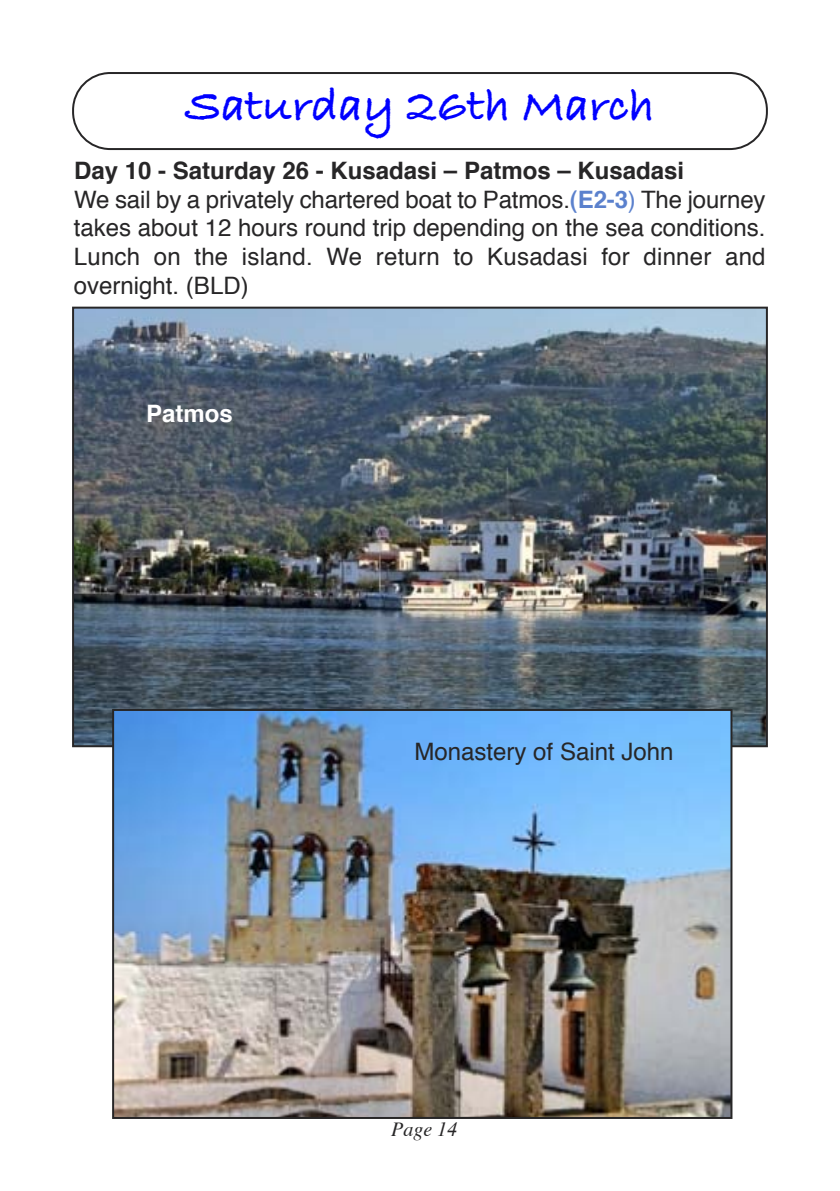
<style>
.page{position:relative;width:840px;height:1191px;background:#fff}
.page>*{position:absolute;margin:0;border:0;box-sizing:border-box;transform-origin:0 0}
.t1{font:48px "Bradley Hand ITCTT Bold";color:#00f}
.t2{font:24px/28.8px "Helvetica";color:#272627}
.t3{font:700 24px "Helvetica";color:#fff}
.t4{font:italic 20px "Times";color:#272627}
.s1{font-weight:700}
.s2{font-weight:700;color:#5b81cd}
.s3{color:#5b81cd}
</style>
<div class="page">
<svg style="left:72px;top:72px;width:695px;height:78px"></svg>
<img style="left:75px;top:310px;width:689px;height:434px">
<img style="left:115px;top:712px;width:614px;height:404px">
<div style="left:112px;top:709px;width:620px;height:410px;border:2px solid #272627"></div>
<h1 class="t1" style="left:185px;top:79px;width:470px">Saturday 26th March</h1>
<p class="t2" style="left:74px;top:158px;width:693px"><span class="s1">Day 10 - Saturday 26 - Kusadasi – Patmos – Kusadasi<br></span>We sail by a privately chartered boat to Patmos.<span class="s2">(E2-3</span><span class="s3">)</span> The journey takes about 12 hours round trip depending on the sea conditions.<br>Lunch on the island. We return to Kusadasi for dinner and overnight. (BLD)</p>
<p class="t3" style="left:146px;top:404px;width:88px">Patmos</p>
<p class="t2" style="left:414px;top:739px;width:260px">Monastery of Saint John</p>
<p class="t4" style="left:391px;top:1121px;width:68px">Page 14</p>
</div>
